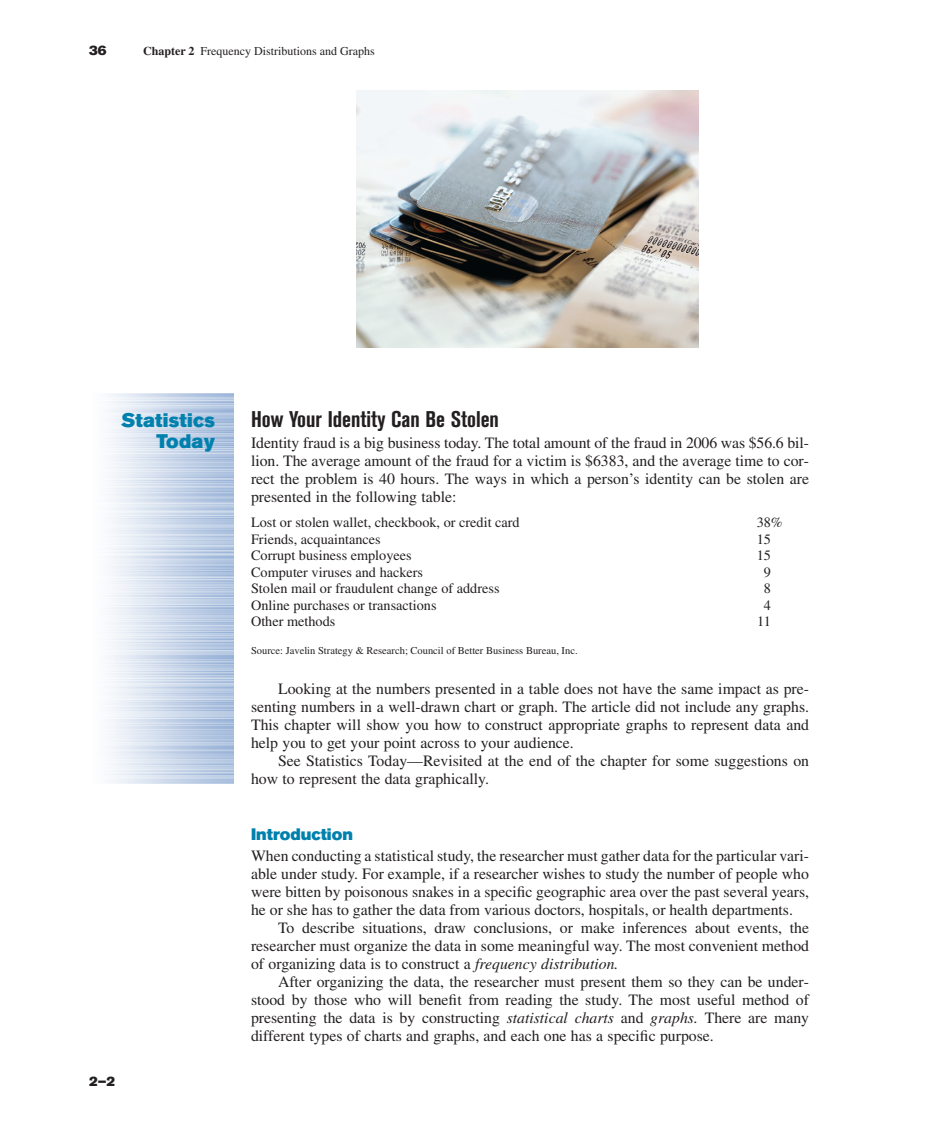
<style>
.page{position:relative;width:925px;height:1145px;background:#fff}
.page>*{position:absolute;margin:0;border:0;box-sizing:border-box;transform-origin:0 0}
.t1{font:700 condensed 22.5px "Akzidenz Grotesk BE";color:#231f20}
.t2{font:19.5px/21px "Akzidenz Grotesk BE Super";letter-spacing:.015em;color:#0081ad;text-align:right}
.t3{font:16.5px "Akzidenz Grotesk BE Super";color:#0081ad}
.t4{font:15.75px/18px "Times";color:#231f20;text-align:justify}
.t5{font:14.25px "Times";color:#231f20}
.t6{font:13.5px "Akzidenz Grotesk BE Super";color:#231f20}
.t7{font:12px "Times";color:#231f20}
.t8{font:10.5px "Times";color:#231f20}
.s1{font-weight:700}
.s2{font-style:italic}
</style>
<div class="page">
<svg style="left:108px;top:90px;width:591px;height:694px"></svg>
<p class="t6" style="left:89px;top:45px;width:19px">36</p>
<p class="t7" style="left:143px;top:47px;width:233px"><span class="s1">Chapter 2</span> Frequency Distributions and Graphs</p>
<p class="t2" style="left:121px;top:411px;width:96px">Statistics<br>Today</p>
<h1 class="t1" style="left:251px;top:411px;width:249px">How Your Identity Can Be Stolen</h1>
<p class="t4" style="left:251px;top:435px;width:559px">Identity fraud is a big business today. The total amount of the fraud in 2006 was $56.6 bil&shy;lion. The average amount of the fraud for a victim is $6383, and the average time to cor&shy;rect the problem is 40 hours. The ways in which a person’s identity can be stolen are presented in the following table:</p>
<p class="t5" style="left:251px;top:517px;width:270px">Lost or stolen wallet, checkbook, or credit card</p>
<p class="t5" style="left:757px;top:517px;width:28px">38%</p>
<p class="t5" style="left:251px;top:534px;width:131px">Friends, acquaintances</p>
<p class="t5" style="left:757px;top:534px;width:16px">15</p>
<p class="t5" style="left:251px;top:550px;width:162px">Corrupt business employees</p>
<p class="t5" style="left:757px;top:550px;width:16px">15</p>
<p class="t5" style="left:251px;top:567px;width:174px">Computer viruses and hackers</p>
<p class="t5" style="left:764px;top:567px;width:9px">9</p>
<p class="t5" style="left:251px;top:583px;width:250px">Stolen mail or fraudulent change of address</p>
<p class="t5" style="left:764px;top:583px;width:9px">8</p>
<p class="t5" style="left:251px;top:600px;width:187px">Online purchases or transactions</p>
<p class="t5" style="left:764px;top:600px;width:9px">4</p>
<p class="t5" style="left:251px;top:616px;width:86px">Other methods</p>
<p class="t5" style="left:757px;top:616px;width:15px">11</p>
<p class="t8" style="left:251px;top:647px;width:328px">Source: Javelin Strategy &amp; Research; Council of Better Business Bureau, Inc.</p>
<p class="t4" style="left:251px;top:681px;width:559px;text-indent:27px">Looking at the numbers presented in a table does not have the same impact as pre&shy;senting numbers in a well-drawn chart or graph. The article did not include any graphs.<br>This chapter will show you how to construct appropriate graphs to represent data and help you to get your point across to your audience.</p>
<p class="t4" style="left:251px;top:753px;width:559px;text-indent:27px">See Statistics Today—Revisited at the end of the chapter for some suggestions on how to represent the data graphically.</p>
<p class="t6" style="left:89px;top:1076px;width:28px">2–2</p>
<p class="t3" style="left:251px;top:828px;width:103px">Introduction</p>
<p class="t4" style="left:251px;top:848px;width:560px">When conducting a statistical study, the researcher must gather data for the particular vari&shy;able under study. For example, if a researcher wishes to study the number of people who were bitten by poisonous snakes in a specific geographic area over the past several years, he or she has to gather the data from various doctors, hospitals, or health departments.</p>
<p class="t4" style="left:251px;top:920px;width:559px;text-indent:27px">To describe situations, draw conclusions, or make inferences about events, the researcher must organize the data in some meaningful way. The most convenient method of organizing data is to construct a <span class="s2">frequency distribution.</span></p>
<p class="t4" style="left:251px;top:974px;width:560px;text-indent:27px">After organizing the data, the researcher must present them so they can be under&shy;stood by those who will benefit from reading the study. The most useful method of presenting the data is by constructing <span class="s2">statistical charts</span> and <span class="s2">graphs.</span> There are many different types of charts and graphs, and each one has a specific purpose.</p>
</div>
